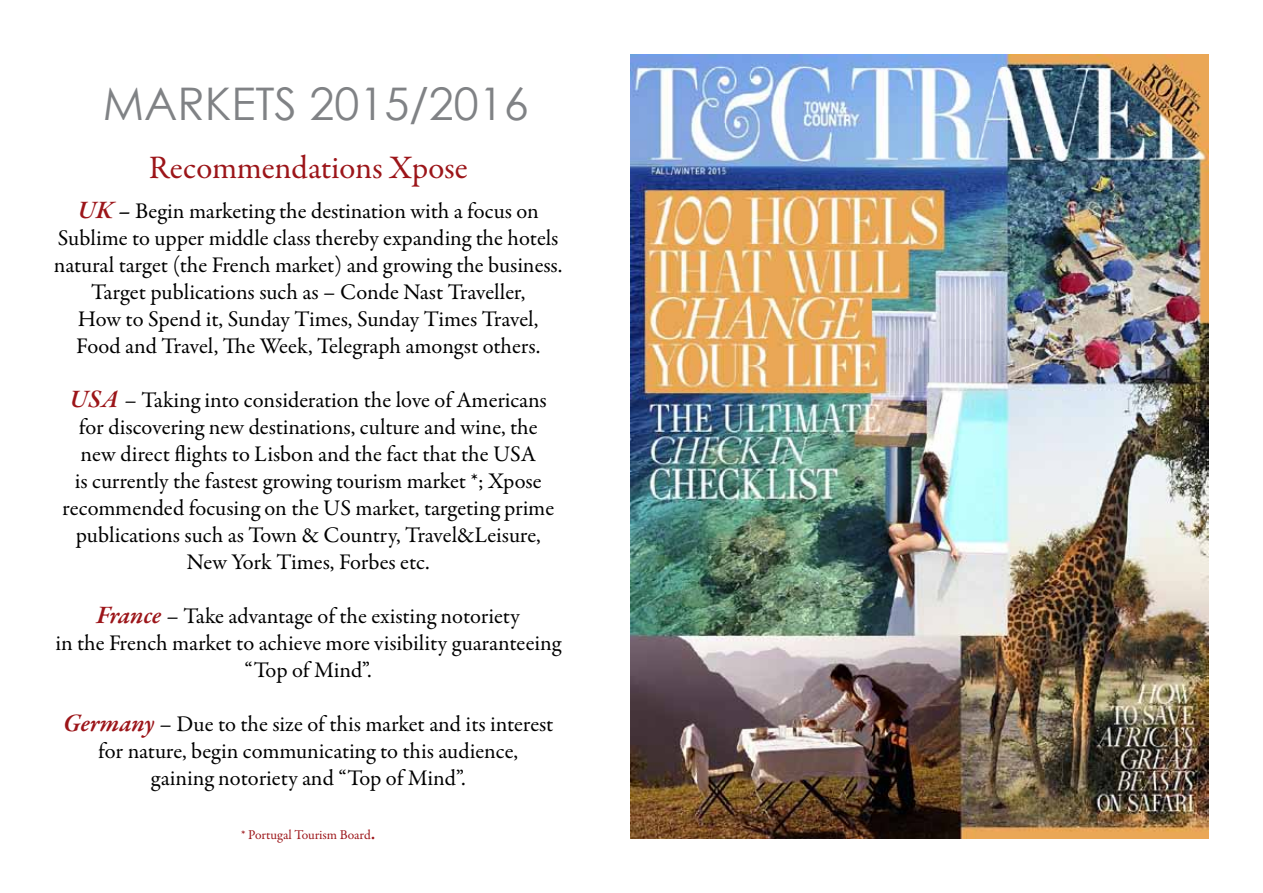
<style>
.page{position:relative;width:1263px;height:893px;background:#fff}
.page>*{position:absolute;margin:0;border:0;box-sizing:border-box;transform-origin:0 0}
.t1{font:45px "Century Gothic";color:#808285}
.t2{font:33px "Garamond Premr Pro";color:#9c1519}
.t3{font:22.5px/27px "Garamond Premr Pro";letter-spacing:-.005em;color:#000;text-align:center}
.t4{font:13.5px "Garamond Premr Pro";letter-spacing:-.005em;color:#9c1519}
.s1{font-weight:600;font-style:italic;font-size:25.5px;color:#9c1519}
.s2{font-weight:600;font-style:italic}
.s3{font-size:22.5px}
</style>
<div class="page">
<img style="left:631px;top:54px;width:578px;height:785px">
<h1 class="t1" style="left:103px;top:76px;width:427px">MARKETS 2015/2016</h1>
<h2 class="t2" style="left:149px;top:148px;width:321px">Recommendations Xpose</h2>
<p class="t3" style="left:54px;top:198px;width:510px"><span class="s1">UK</span> <span class="s2">–</span> Begin marketing the destination with a focus on Sublime to upper middle class thereby expanding the hotels natural target (the French market) and growing the business.<br>Target publications such as – Conde Nast Traveller,<br>How to Spend it, Sunday Times, Sunday Times Travel, Food and Travel, The Week, Telegraph amongst others.</p>
<p class="t3" style="left:62px;top:387px;width:493px"><span class="s1">USA</span> – Taking into consideration the love of Americans for discovering new destinations, culture and wine, the new direct flights to Lisbon and the fact that the USA<br>is currently the fastest growing tourism market *; Xpose recommended focusing on the US market, targeting prime publications such as Town &amp; Country, Travel&amp;Leisure, New York Times, Forbes etc.</p>
<p class="t3" style="left:55px;top:603px;width:507px"><span class="s1">France</span> – Take advantage of the existing notoriety<br>in the French market to achieve more visibility guaranteeing “Top of Mind”.</p>
<p class="t3" style="left:63px;top:711px;width:492px"><span class="s1">Germany</span> – Due to the size of this market and its interest for nature, begin communicating to this audience,<br>gaining notoriety and “Top of Mind”.</p>
<p class="t4" style="left:241px;top:827px;width:136px">* Portugal Tourism Board<span class="s3">.</span></p>
</div>
